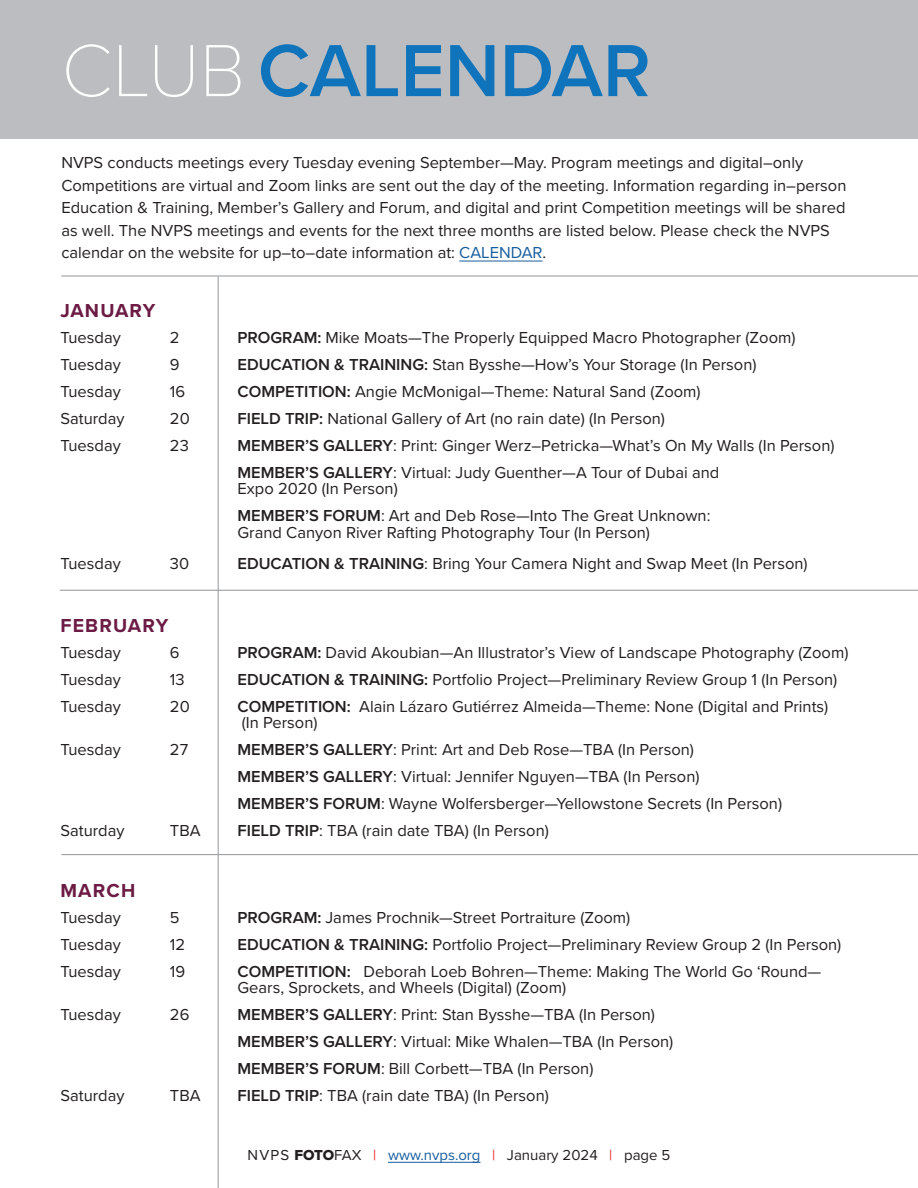
<style>
.page{position:relative;width:918px;height:1188px;background:#fff}
.page>*{position:absolute;margin:0;border:0;box-sizing:border-box;transform-origin:0 0}
.t1{font:600 76.5px "Proxima Nova";color:#1074bc}
.Month_for_calendar{font:700 19.5px "Proxima Nova";letter-spacing:.06em;color:#6c1b44}
.Calendar_listings{font:16.5px/16.5px "Proxima Nova";color:#231f20}
.Flush_left__rag_right_text{font:16.5px/22.5px "Proxima Nova";color:#231f20}
.t2{font:15px "Proxima Nova";color:#231f20}
.s1{font-family:"Proxima Nova T";font-weight:100;color:#fff}
.s2{color:#175d9e}
.s3{font-weight:600}
.s4{font-family:"Proxima Nova Extrabld"}
.s5{color:#ee1d23}
</style>
<div class="page">
<hr style="left:388px;top:1162px;width:93px;height:1px;background:#175d9e">
<div style="left:0;top:0;width:918px;height:139px;background:#bcbdc0"></div>
<hr style="left:459px;top:261px;width:84px;height:1px;background:#175d9e">
<hr style="left:61px;top:276px;width:857px;height:1px;background:#939598">
<hr style="left:218px;top:276px;width:1px;height:912px;background:#939598">
<hr style="left:60px;top:590px;width:858px;height:1px;background:#939598">
<hr style="left:61px;top:854px;width:857px;height:1px;background:#939598">
<p class="t1" style="left:61px;top:14px;width:591px"><span class="s1">CLUB</span> CALENDAR</p>
<p class="Flush_left__rag_right_text" style="left:61px;top:151px;width:787px">NVPS conducts meetings every Tuesday evening September—May. Program meetings and digital–only Competitions are virtual and Zoom links are sent out the day of the meeting. Information regarding in–person Education &amp; Training, Member’s Gallery and Forum, and digital and print Competition meetings will be shared as well. The NVPS meetings and events for the next three months are listed below. Please check the NVPS calendar on the website for up–to–date information at: <span class="s2">CALENDAR</span>.</p>
<p class="Month_for_calendar" style="left:60px;top:296px;width:97px">JANUARY</p>
<p class="Calendar_listings" style="left:60px;top:328px;width:62px">Tuesday</p>
<p class="Calendar_listings" style="left:170px;top:328px;width:11px">2</p>
<p class="Calendar_listings" style="left:237px;top:328px;width:560px"><span class="s3">PROGRAM:</span> Mike Moats—The Properly Equipped Macro Photographer (Zoom)</p>
<p class="Calendar_listings" style="left:60px;top:355px;width:62px">Tuesday</p>
<p class="Calendar_listings" style="left:170px;top:355px;width:11px">9</p>
<p class="Calendar_listings" style="left:237px;top:355px;width:521px"><span class="s3">EDUCATION &amp; TRAINING:</span> Stan Bysshe—How’s Your Storage (In Person)</p>
<p class="Calendar_listings" style="left:60px;top:382px;width:62px">Tuesday</p>
<p class="Calendar_listings" style="left:170px;top:382px;width:17px">16</p>
<p class="Calendar_listings" style="left:237px;top:382px;width:465px"><span class="s3">COMPETITION:</span> Angie McMonigal—Theme: Natural Sand (Zoom)</p>
<p class="Calendar_listings" style="left:60px;top:409px;width:66px">Saturday</p>
<p class="Calendar_listings" style="left:170px;top:409px;width:21px">20</p>
<p class="Calendar_listings" style="left:237px;top:409px;width:429px"><span class="s3">FIELD TRIP:</span> National Gallery of Art (no rain date) (In Person)</p>
<p class="Calendar_listings" style="left:60px;top:436px;width:62px">Tuesday</p>
<p class="Calendar_listings" style="left:170px;top:436px;width:20px">23</p>
<p class="Calendar_listings" style="left:237px;top:436px;width:599px"><span class="s3">MEMBER’S GALLERY</span>: Print: Ginger Werz–Petricka—What’s On My Walls (In Person)</p>
<p class="Calendar_listings" style="left:237px;top:463px;width:483px"><span class="s3">MEMBER’S GALLERY</span>: Virtual: Judy Guenther—A Tour of Dubai and<br>Expo 2020 (In Person)</p>
<p class="Calendar_listings" style="left:237px;top:507px;width:475px"><span class="s3">MEMBER’S FORUM</span>: Art and Deb Rose—Into The Great Unknown:<br>Grand Canyon River Rafting Photography Tour (In Person)</p>
<p class="Calendar_listings" style="left:60px;top:555px;width:62px">Tuesday</p>
<p class="Calendar_listings" style="left:170px;top:555px;width:21px">30</p>
<p class="Calendar_listings" style="left:237px;top:555px;width:572px"><span class="s3">EDUCATION &amp; TRAINING</span>: Bring Your Camera Night and Swap Meet (In Person)</p>
<p class="Month_for_calendar" style="left:60px;top:611px;width:109px">FEBRUARY</p>
<p class="Calendar_listings" style="left:60px;top:643px;width:62px">Tuesday</p>
<p class="Calendar_listings" style="left:170px;top:643px;width:11px">6</p>
<p class="Calendar_listings" style="left:237px;top:643px;width:613px"><span class="s3">PROGRAM:</span> David Akoubian—An Illustrator’s View of Landscape Photography (Zoom)</p>
<p class="Calendar_listings" style="left:60px;top:670px;width:62px">Tuesday</p>
<p class="Calendar_listings" style="left:170px;top:670px;width:16px">13</p>
<p class="Calendar_listings" style="left:237px;top:670px;width:601px"><span class="s3">EDUCATION &amp; TRAINING:</span> Portfolio Project—Preliminary Review Group 1 (In Person)</p>
<p class="Calendar_listings" style="left:60px;top:697px;width:62px">Tuesday</p>
<p class="Calendar_listings" style="left:170px;top:697px;width:21px">20</p>
<p class="Calendar_listings" style="left:237px;top:697px;width:592px"><span class="s3">COMPETITION:</span> Alain Lázaro Gutiérrez Almeida—Theme: None (Digital and Prints) (In Person)</p>
<p class="Calendar_listings" style="left:60px;top:741px;width:62px">Tuesday</p>
<p class="Calendar_listings" style="left:170px;top:741px;width:20px">27</p>
<p class="Calendar_listings" style="left:237px;top:741px;width:458px"><span class="s3">MEMBER’S GALLERY</span>: Print: Art and Deb Rose—TBA (In Person)</p>
<p class="Calendar_listings" style="left:237px;top:768px;width:464px"><span class="s3">MEMBER’S GALLERY</span>: Virtual: Jennifer Nguyen—TBA (In Person)</p>
<p class="Calendar_listings" style="left:237px;top:795px;width:546px"><span class="s3">MEMBER’S FORUM</span>: Wayne Wolfersberger—Yellowstone Secrets (In Person)</p>
<p class="Calendar_listings" style="left:60px;top:822px;width:66px">Saturday</p>
<p class="Calendar_listings" style="left:170px;top:822px;width:32px">TBA</p>
<p class="Calendar_listings" style="left:237px;top:822px;width:313px"><span class="s3">FIELD TRIP</span>: TBA (rain date TBA) (In Person)</p>
<p class="Month_for_calendar" style="left:60px;top:876px;width:76px">MARCH</p>
<p class="Calendar_listings" style="left:60px;top:908px;width:62px">Tuesday</p>
<p class="Calendar_listings" style="left:170px;top:908px;width:11px">5</p>
<p class="Calendar_listings" style="left:237px;top:908px;width:394px"><span class="s3">PROGRAM:</span> James Prochnik—Street Portraiture (Zoom)</p>
<p class="Calendar_listings" style="left:60px;top:935px;width:62px">Tuesday</p>
<p class="Calendar_listings" style="left:170px;top:935px;width:17px">12</p>
<p class="Calendar_listings" style="left:237px;top:935px;width:605px"><span class="s3">EDUCATION &amp; TRAINING:</span> Portfolio Project—Preliminary Review Group 2 (In Person)</p>
<p class="Calendar_listings" style="left:60px;top:962px;width:62px">Tuesday</p>
<p class="Calendar_listings" style="left:170px;top:962px;width:17px">19</p>
<p class="Calendar_listings" style="left:237px;top:962px;width:585px"><span class="s3">COMPETITION:</span> Deborah Loeb Bohren—Theme: Making The World Go ‘Round—<br>Gears, Sprockets, and Wheels (Digital) (Zoom)</p>
<p class="Calendar_listings" style="left:60px;top:1006px;width:62px">Tuesday</p>
<p class="Calendar_listings" style="left:170px;top:1006px;width:21px">26</p>
<p class="Calendar_listings" style="left:237px;top:1006px;width:419px"><span class="s3">MEMBER’S GALLERY</span>: Print: Stan Bysshe—TBA (In Person)</p>
<p class="Calendar_listings" style="left:237px;top:1033px;width:437px"><span class="s3">MEMBER’S GALLERY</span>: Virtual: Mike Whalen—TBA (In Person)</p>
<p class="Calendar_listings" style="left:237px;top:1060px;width:358px"><span class="s3">MEMBER’S FORUM</span>: Bill Corbett—TBA (In Person)</p>
<p class="Calendar_listings" style="left:60px;top:1087px;width:66px">Saturday</p>
<p class="Calendar_listings" style="left:170px;top:1087px;width:32px">TBA</p>
<p class="Calendar_listings" style="left:237px;top:1087px;width:313px"><span class="s3">FIELD TRIP</span>: TBA (rain date TBA) (In Person)</p>
<p class="t2" style="left:248px;top:1144px;width:424px">NVPS <span class="s4">FOTO</span>FAX <span class="s5">|</span> <span class="s2">www.nvps.org</span> <span class="s5">|</span> January 2024 <span class="s5">|</span> page 5</p>
</div>
